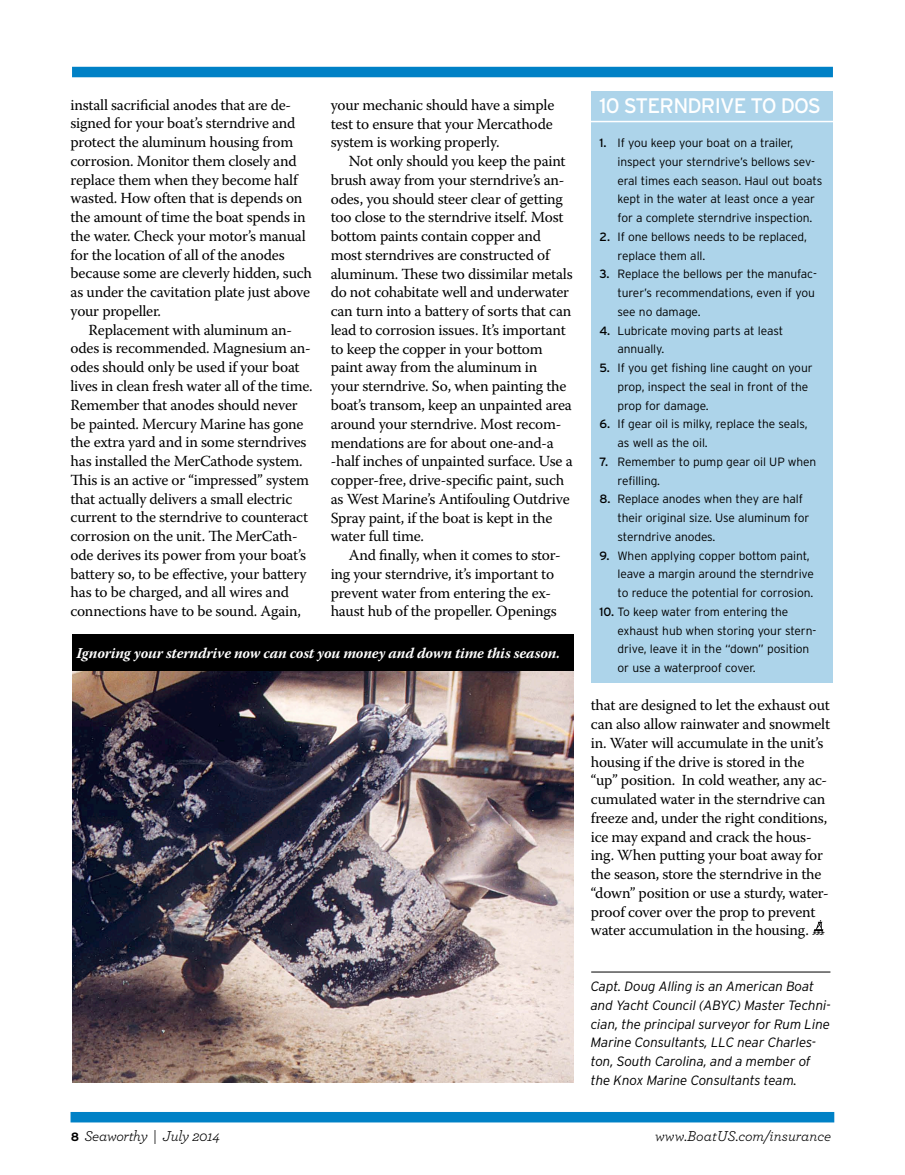
<style>
.page{position:relative;width:905px;height:1175px;background:#fff}
.page>*{position:absolute;margin:0;border:0;box-sizing:border-box;transform-origin:0 0}
.t1{font:21px "Interstate";letter-spacing:-.04em;color:#fff}
.t2{font:15.3px/18.8px "Warnock Pro";letter-spacing:-.015em;color:#000}
.t3{font:italic 700 15px "Warnock Pro";letter-spacing:-.015em;color:#fff}
.t4{font:italic 15px "Archer";letter-spacing:-.01em;color:#000}
.t5{font:italic 300 13.5px/18.8px "Interstate";letter-spacing:-.01em;color:#000}
.t6{font:300 12px/18.8px "Interstate";letter-spacing:-.01em;color:#000}
.t7{font:300 12px/18.8px "Interstate";letter-spacing:-.03em;color:#000}
.s1{font-weight:400}
.s2{font-family:"Interstate";font-weight:700;font-style:normal;font-size:12px}
</style>
<div class="page">
<div style="left:70px;top:1112px;width:764px;height:10px;background:#0081c6"></div>
<div style="left:72px;top:67px;width:760px;height:10px;background:#0081c6"></div>
<svg style="left:813px;top:920px;width:11px;height:14px"></svg>
<hr style="left:591px;top:971px;width:239px;height:1px;background:#000">
<div style="left:591px;top:92px;width:241px;height:591px;background:#add4ea"></div>
<hr style="left:590px;top:121px;width:246px;height:1px;background:#fff">
<img style="left:72px;top:670px;width:501px;height:412px">
<div style="left:72px;top:634px;width:501px;height:36px;background:#000"></div>
<p class="t2" style="left:70px;top:95px;width:243px">install sacrificial anodes that are de&shy;signed for your boat’s sterndrive and protect the aluminum housing from corrosion. Monitor them closely and replace them when they become half wasted. How often that is depends on the amount of time the boat spends in the water. Check your motor’s manual for the location of all of the anodes because some are cleverly hidden, such as under the cavitation plate just above your propeller.</p>
<p class="t2" style="left:70px;top:320px;width:244px;text-indent:18px">Replacement with aluminum an&shy;odes is recommended. Magnesium an&shy;odes should only be used if your boat lives in clean fresh water all of the time.<br>Remember that anodes should never be painted. Mercury Marine has gone the extra yard and in some sterndrives has installed the MerCathode system.<br>This is an active or “impressed” system that actually delivers a small electric current to the sterndrive to counteract corrosion on the unit. The MerCath&shy;ode derives its power from your boat’s battery so, to be effective, your battery has to be charged, and all wires and connections have to be sound. Again,</p>
<p class="t2" style="left:331px;top:95px;width:225px;text-align:justify">your mechanic should have a simple test to ensure that your Mercathode system is working properly.</p>
<p class="t2" style="left:331px;top:151px;width:243px;text-indent:18px">Not only should you keep the paint brush away from your sterndrive’s an&shy;odes, you should steer clear of getting too close to the sterndrive itself. Most bottom paints contain copper and most sterndrives are constructed of aluminum. These two dissimilar metals do not cohabitate well and underwater can turn into a battery of sorts that can lead to corrosion issues. It’s important to keep the copper in your bottom paint away from the aluminum in<br>your sterndrive. So, when painting the boat’s transom, keep an unpainted area around your sterndrive. Most recom&shy;mendations are for about one-and-a -half inches of unpainted surface. Use a copper-free, drive-specific paint, such as West Marine’s Antifouling Outdrive Spray paint, if the boat is kept in the water full time.</p>
<p class="t2" style="left:331px;top:545px;width:231px;text-indent:18px">And finally, when it comes to stor&shy;ing your sterndrive, it’s important to prevent water from entering the ex&shy;haust hub of the propeller. Openings</p>
<p class="t3" style="left:76px;top:644px;width:485px">Ignoring your sterndrive now can cost you money and down time this season.</p>
<h1 class="t1" style="left:599px;top:92px;width:220px">10 STERNDRIVE TO DOS</h1>
<p class="t6" style="left:617px;top:133px;width:206px;text-indent:-18px"><span class="s1">1.</span> If you keep your boat on a trailer, inspect your sterndrive’s bellows sev&shy;eral times each season. Haul out boats kept in the water at least once a year for a complete sterndrive inspection.</p>
<p class="t6" style="left:617px;top:227px;width:191px;text-indent:-18px"><span class="s1">2.</span> If one bellows needs to be replaced, replace them all.</p>
<p class="t6" style="left:617px;top:265px;width:201px;text-indent:-18px"><span class="s1">3.</span> Replace the bellows per the manufac&shy;turer’s recommendations, even if you see no damage.</p>
<p class="t6" style="left:617px;top:321px;width:167px;text-indent:-18px"><span class="s1">4.</span> Lubricate moving parts at least annually.</p>
<p class="t6" style="left:617px;top:358px;width:196px;text-indent:-18px"><span class="s1">5.</span> If you get fishing line caught on your prop, inspect the seal in front of the prop for damage.</p>
<p class="t6" style="left:617px;top:414px;width:191px;text-indent:-18px"><span class="s1">6.</span> If gear oil is milky, replace the seals, as well as the oil.</p>
<p class="t6" style="left:617px;top:452px;width:200px;text-indent:-18px"><span class="s1">7.</span> Remember to pump gear oil UP when refilling.</p>
<p class="t6" style="left:617px;top:489px;width:193px;text-indent:-18px"><span class="s1">8.</span> Replace anodes when they are half their original size. Use aluminum for sterndrive anodes.</p>
<p class="t6" style="left:617px;top:546px;width:198px;text-indent:-18px"><span class="s1">9.</span> When applying copper bottom paint, leave a margin around the sterndrive to reduce the potential for corrosion.</p>
<p class="t7" style="left:617px;top:602px;width:200px;text-indent:-18px"><span class="s1">10.</span> To keep water from entering the exhaust hub when storing your stern&shy;drive, leave it in the “down” position or use a waterproof cover.</p>
<p class="t2" style="left:591px;top:695px;width:241px">that are designed to let the exhaust out can also allow rainwater and snowmelt in. Water will accumulate in the unit’s housing if the drive is stored in the “up” position. In cold weather, any ac&shy;cumulated water in the sterndrive can freeze and, under the right conditions, ice may expand and crack the hous&shy;ing. When putting your boat away for the season, store the sterndrive in the “down” position or use a sturdy, water&shy;proof cover over the prop to prevent water accumulation in the housing.</p>
<p class="t5" style="left:590px;top:977px;width:241px">Capt. Doug Alling is an American Boat and Yacht Council (ABYC) Master Techni&shy;cian, the principal surveyor for Rum Line Marine Consultants, LLC near Charles&shy;ton, South Carolina, and a member of the Knox Marine Consultants team.</p>
<p class="t4" style="left:71px;top:1125px;width:151px"><span class="s2">8</span> Seaworthy | July 2014</p>
<p class="t4" style="left:655px;top:1125px;width:177px">www.BoatUS.com/insurance</p>
</div>
